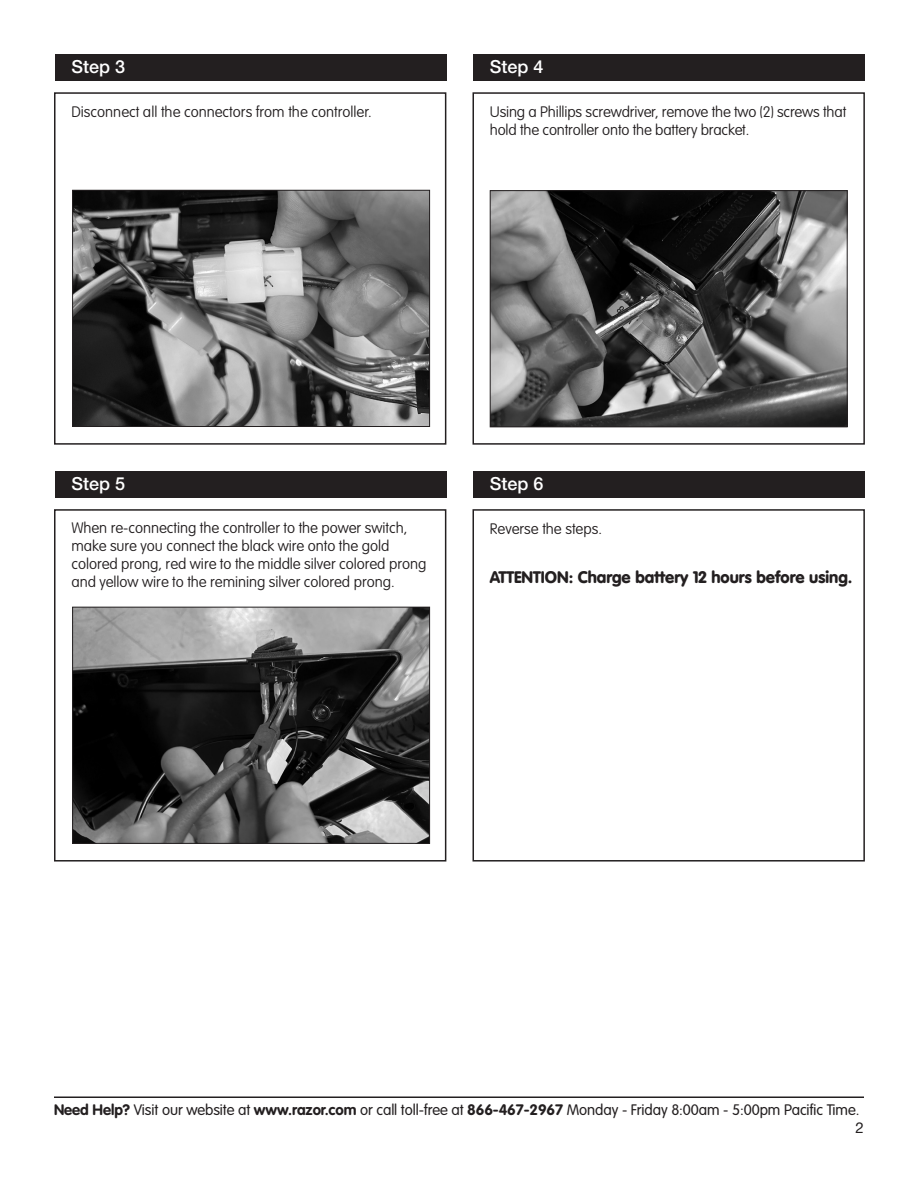
<style>
.page{position:relative;width:918px;height:1188px;background:#fff}
.page>*{position:absolute;margin:0;border:0;box-sizing:border-box;transform-origin:0 0}
.t1{font:500 18px "Helvetica Neue LT Std";color:#fff}
.t2{font:900 16.5px "VAG Rounded";color:#231f20}
.Step_Text{font:100 15px/18px "VAG Rounded Std";letter-spacing:-.005em;color:#231f20}
.t3{font:300 15px "VAG Rounded";letter-spacing:-.005em;color:#231f20}
.t4{font:100 15px/18px "VAG Rounded";letter-spacing:-.01em;color:#231f20}
.t5{font:15px "Helvetica Neue LT Std";color:#231f20}
.s1{font-weight:700}
</style>
<div class="page">
<hr style="left:54px;top:1096px;width:810px;height:2px;background:#231f20">
<div style="left:55px;top:54px;width:391px;height:27px;background:#231f20"></div>
<div style="left:473px;top:54px;width:392px;height:27px;background:#231f20"></div>
<div style="left:54px;top:92px;width:392px;height:353px;border:2px solid #231f20"></div>
<div style="left:473px;top:92px;width:392px;height:353px;border:2px solid #231f20"></div>
<img style="left:74px;top:192px;width:354px;height:233px">
<div style="left:72px;top:190px;width:358px;height:237px;border:1px solid #231f20"></div>
<img style="left:74px;top:609px;width:354px;height:233px">
<div style="left:72px;top:607px;width:358px;height:237px;border:1px solid #231f20"></div>
<img style="left:492px;top:192px;width:354px;height:233px">
<div style="left:490px;top:190px;width:358px;height:237px;border:1px solid #231f20"></div>
<div style="left:55px;top:471px;width:391px;height:27px;background:#231f20"></div>
<div style="left:473px;top:471px;width:392px;height:27px;background:#231f20"></div>
<div style="left:54px;top:509px;width:392px;height:353px;border:2px solid #231f20"></div>
<div style="left:473px;top:509px;width:392px;height:353px;border:2px solid #231f20"></div>
<p class="t1" style="left:71px;top:56px;width:55px">Step 3</p>
<p class="t1" style="left:490px;top:56px;width:55px">Step 4</p>
<p class="Step_Text" style="left:71px;top:103px;width:302px">Disconnect all the connectors from the controller.</p>
<p class="t4" style="left:490px;top:103px;width:358px">Using a Phillips screwdriver, remove the two (2) screws that hold the controller onto the battery bracket.</p>
<p class="t1" style="left:71px;top:473px;width:55px">Step 5</p>
<p class="t1" style="left:490px;top:473px;width:55px">Step 6</p>
<p class="Step_Text" style="left:71px;top:520px;width:357px">When re-connecting the controller to the power switch, make sure you connect the black wire onto the gold colored prong, red wire to the middle silver colored prong and yellow wire to the remining silver colored prong.</p>
<p class="t4" style="left:490px;top:519px;width:114px">Reverse the steps.</p>
<p class="t2" style="left:490px;top:567px;width:364px">ATTENTION: Charge battery 12 hours before using.</p>
<p class="t3" style="left:54px;top:1101px;width:807px"><span class="s1">Need Help?</span> Visit our website at <span class="s1">www.razor.com</span> or call toll-free at <span class="s1">866-467-2967</span> Monday - Friday 8:00am - 5:00pm Pacific Time.</p>
<p class="t5" style="left:856px;top:1119px;width:10px">2</p>
</div>
